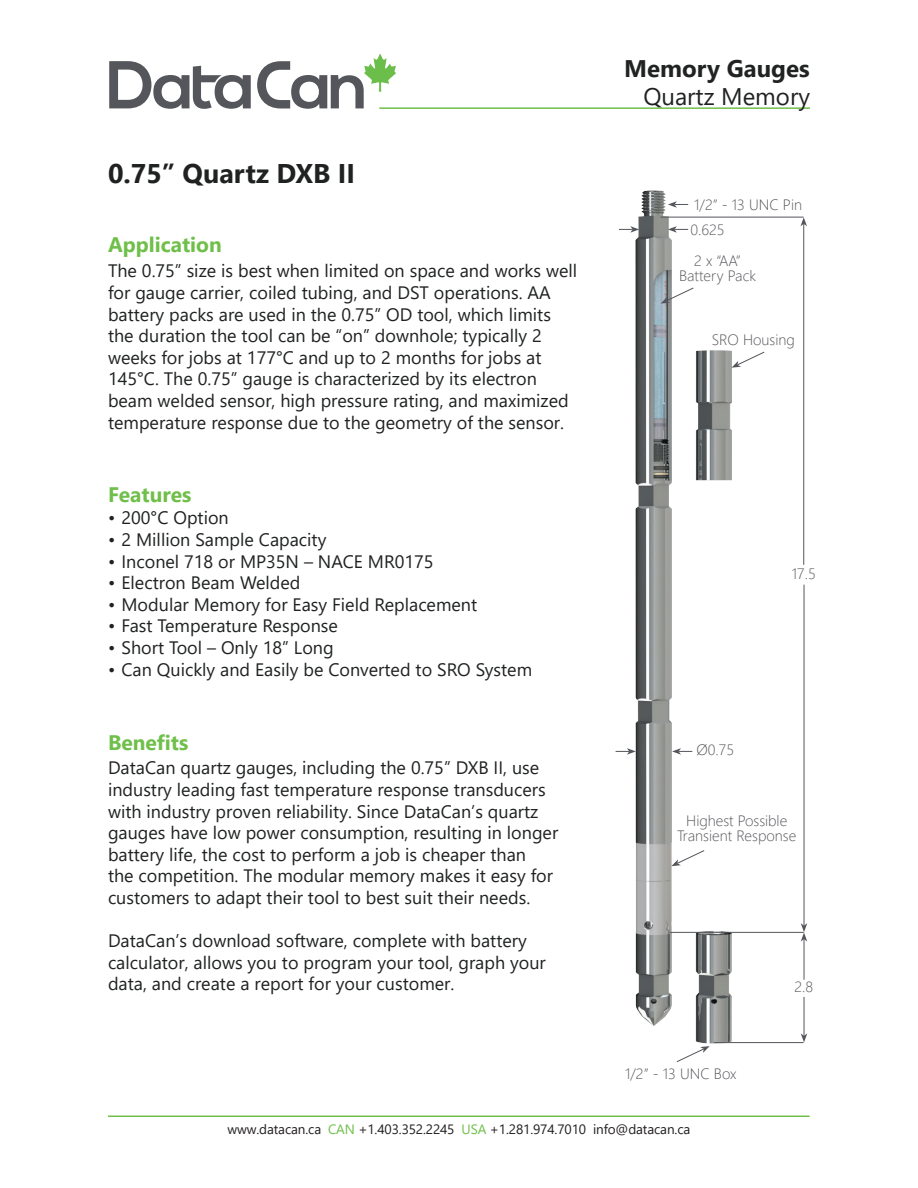
<style>
.page{position:relative;width:918px;height:1188px;background:#fff}
.page>*{position:absolute;margin:0;border:0;box-sizing:border-box;transform-origin:0 0}
.t1{font:700 27px "Segoe UI";color:#202222}
.t2{font:24px "Segoe UI";color:#202222}
.t3{font:700 24px "Segoe UI";color:#212322}
.t4{font:700 21px "Segoe UI";color:#6fbf4a}
.Application__Feature{font:18px/21.6px "Segoe UI";color:#202222}
.t5{font:300 15px/15px "Segoe UI";color:#55565b;text-align:center}
.t6{font:13.5px "Segoe UI";letter-spacing:-.01em;color:#231f20}
.s1{color:#6fbf4a}
</style>
<div class="page">
<hr style="left:379px;top:107px;width:431px;height:2px;background:#6fbf4a">
<svg style="left:109px;top:61px;width:142px;height:48px"></svg>
<svg style="left:257px;top:54px;width:139px;height:55px"></svg>
<hr style="left:108px;top:1116px;width:702px;height:1px;background:#6fbf4a">
<img style="left:635px;top:190px;width:97px;height:854px">
<hr style="left:803px;top:224px;width:1px;height:341px;background:#54565b">
<svg style="left:800px;top:218px;width:7px;height:8px"></svg>
<hr style="left:804px;top:997px;width:1px;height:39px;background:#54565b">
<svg style="left:801px;top:1033px;width:6px;height:9px"></svg>
<hr style="left:804px;top:585px;width:1px;height:341px;background:#54565b">
<hr style="left:661px;top:217px;width:143px;height:1px;background:#54565b">
<svg style="left:619px;top:226px;width:20px;height:7px"></svg>
<svg style="left:616px;top:748px;width:20px;height:7px"></svg>
<hr style="left:714px;top:1042px;width:90px;height:1px;background:#54565b">
<hr style="left:670px;top:932px;width:134px;height:1px;background:#54565b">
<svg style="left:668px;top:226px;width:20px;height:7px"></svg>
<svg style="left:668px;top:201px;width:20px;height:7px"></svg>
<svg style="left:661px;top:288px;width:33px;height:16px"></svg>
<svg style="left:732px;top:352px;width:33px;height:16px"></svg>
<svg style="left:672px;top:748px;width:20px;height:7px"></svg>
<hr style="left:804px;top:939px;width:1px;height:41px;background:#54565b">
<svg style="left:801px;top:923px;width:6px;height:19px"></svg>
<svg style="left:671px;top:850px;width:34px;height:16px"></svg>
<svg style="left:676px;top:1046px;width:34px;height:16px"></svg>
<p class="t3" style="left:624px;top:46px;width:187px">Memory Gauges</p>
<p class="t1" style="left:108px;top:148px;width:249px">0.75” Quartz DXB II</p>
<p class="t4" style="left:108px;top:225px;width:115px">Application</p>
<p class="Application__Feature" style="left:108px;top:259px;width:471px">The 0.75” size is best when limited on space and works well for gauge carrier, coiled tubing, and DST operations. AA battery packs are used in the 0.75” OD tool, which limits the duration the tool can be “on” downhole; typically 2 weeks for jobs at 177°C and up to 2 months for jobs at 145°C. The 0.75” gauge is characterized by its electron beam welded sensor, high pressure rating, and maximized temperature response due to the geometry of the sensor.</p>
<p class="t4" style="left:108px;top:475px;width:85px">Features</p>
<p class="Application__Feature" style="left:108px;top:506px;width:122px">• 200°C Option</p>
<p class="Application__Feature" style="left:108px;top:527px;width:220px">• 2 Million Sample Capacity</p>
<p class="Application__Feature" style="left:108px;top:549px;width:327px">• Inconel 718 or MP35N – NACE MR0175</p>
<p class="Application__Feature" style="left:108px;top:570px;width:194px">• Electron Beam Welded</p>
<p class="Application__Feature" style="left:108px;top:592px;width:371px">• Modular Memory for Easy Field Replacement</p>
<p class="Application__Feature" style="left:108px;top:614px;width:232px">• Fast Temperature Response</p>
<p class="Application__Feature" style="left:108px;top:635px;width:227px">• Short Tool – Only 18” Long</p>
<p class="Application__Feature" style="left:108px;top:657px;width:426px">• Can Quickly and Easily be Converted to SRO System</p>
<p class="t4" style="left:108px;top:723px;width:82px">Benefits</p>
<p class="Application__Feature" style="left:108px;top:756px;width:452px">DataCan quartz gauges, including the 0.75” DXB II, use industry leading fast temperature response transducers with industry proven reliability. Since DataCan’s quartz gauges have low power consumption, resulting in longer battery life, the cost to perform a job is cheaper than<br>the competition. The modular memory makes it easy for customers to adapt their tool to best suit their needs.</p>
<p class="Application__Feature" style="left:108px;top:928px;width:439px">DataCan’s download software, complete with battery calculator, allows you to program your tool, graph your data, and create a report for your customer.</p>
<p class="t2" style="left:643px;top:74px;width:168px">Quartz Memory</p>
<p class="t5" style="left:694px;top:196px;width:109px">1/2” - 13 UNC Pin</p>
<p class="t5" style="left:690px;top:220px;width:36px">0.625</p>
<p class="t5" style="left:694px;top:251px;width:48px">2 x “AA”</p>
<p class="t5" style="left:679px;top:266px;width:78px">Battery Pack</p>
<p class="t5" style="left:712px;top:330px;width:85px">SRO Housing</p>
<p class="t5" style="left:792px;top:564px;width:25px">17.5</p>
<p class="t5" style="left:697px;top:741px;width:39px">Ø0.75</p>
<p class="t5" style="left:677px;top:812px;width:121px">Highest Possible<br>Transient Response</p>
<p class="t5" style="left:625px;top:1065px;width:113px">1/2” - 13 UNC Box</p>
<p class="t5" style="left:794px;top:978px;width:20px">2.8</p>
<p class="t6" style="left:228px;top:1116px;width:464px">www.datacan.ca <span class="s1">CAN</span> +1.403.352.2245 <span class="s1">USA</span> +1.281.974.7010 info@datacan.ca</p>
</div>
